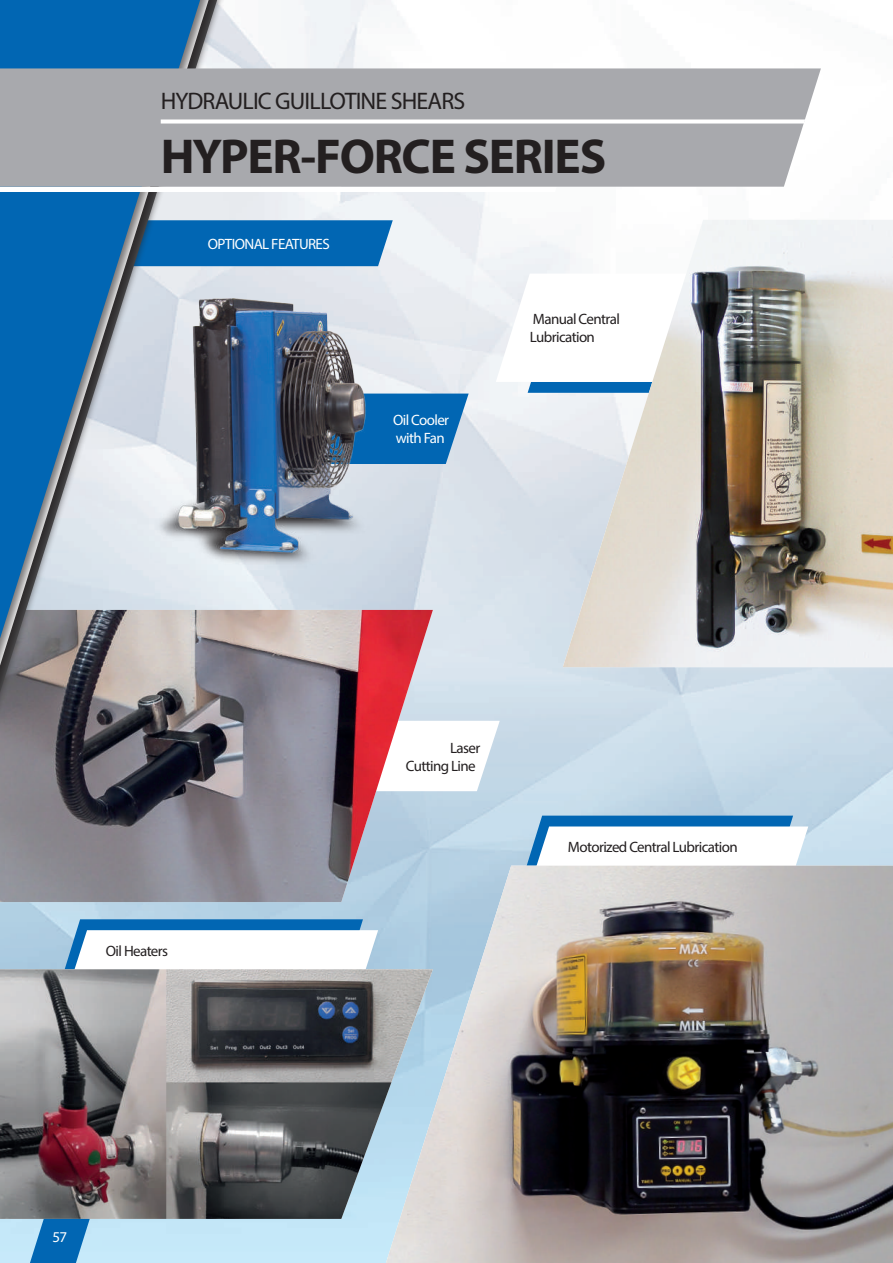
<style>
.page{position:relative;width:893px;height:1263px;background:#fff}
.page>*{position:absolute;margin:0;border:0;box-sizing:border-box;transform-origin:0 0}
.t1{font:700 49.2px "Myriad Pro";letter-spacing:-.025em;color:#231f20}
.t2{font:24px "Myriad Pro";letter-spacing:-.035em;color:#231f20}
.t3{font:15px/18px "Myriad Pro";letter-spacing:-.04em;color:#231f20;text-align:right}
.t4{font:15px/18px "Myriad Pro";letter-spacing:-.04em;color:#fff}
</style>
<div class="page">
<svg style="left:477px;top:721px;width:23px;height:70px"></svg>
<img style="left:0;top:610px;width:433px;height:292px">
<div style="left:226px;top:220px;width:167px;height:46px;background:#0166b3"></div>
<svg style="left:0;top:718px;width:221px;height:15px;background:#5a565d"></svg>
<div style="left:0;top:0;width:226px;height:718px;background:#231f20;opacity:.75"></div>
<svg style="left:0;top:689px;width:213px;height:17px;background:#787375"></svg>
<div style="left:0;top:0;width:217px;height:689px;background:#231f20;opacity:.65"></div>
<svg style="left:0;top:0;width:204px;height:679px;background:#568bb4"></svg>
<svg style="left:0;top:187px;width:557px;height:5px"></svg>
<div style="left:0;top:68px;width:821px;height:119px;background:#a8a9ad"></div>
<svg style="left:161px;top:119px;width:644px;height:5px"></svg>
<svg style="left:496px;top:274px;width:67px;height:119px"></svg>
<svg style="left:436px;top:394px;width:33px;height:70px;background:#4f92c6"></svg>
<img style="left:129px;top:279px;width:307px;height:299px">
<svg style="left:54px;top:919px;width:309px;height:11px;background:#1572b9"></svg>
<svg style="left:516px;top:816px;width:277px;height:10px;background:#1371b8"></svg>
<svg style="left:31px;top:930px;width:347px;height:39px"></svg>
<svg style="left:493px;top:826px;width:315px;height:40px"></svg>
<img style="left:0;top:969px;width:386px;height:250px">
<img style="left:563px;top:220px;width:330px;height:447px">
<img style="left:386px;top:866px;width:507px;height:397px">
<svg style="left:26px;top:1219px;width:64px;height:44px;background:#388ac6"></svg>
<h2 class="t2" style="left:161px;top:86px;width:306px">HYDRAULIC GUILLOTINE SHEARS</h2>
<h1 class="t1" style="left:161px;top:125px;width:447px">HYPER-FORCE SERIES</h1>
<p class="t4" style="left:208px;top:235px;width:124px">OPTIONAL FEATURES</p>
<p class="t4" style="left:393px;top:411px;width:58px">Oil Cooler with Fan</p>
<p class="t3" style="left:530px;top:310px;width:91px;text-align:left">Manual Central<br>Lubrication</p>
<p class="t3" style="left:106px;top:941px;width:64px">Oil Heaters</p>
<p class="t4" style="left:52px;top:1228px;width:16px">57</p>
<p class="t3" style="left:406px;top:738px;width:76px">Laser<br>Cutting Line</p>
<p class="t3" style="left:568px;top:838px;width:171px">Motorized Central Lubrication</p>
</div>
